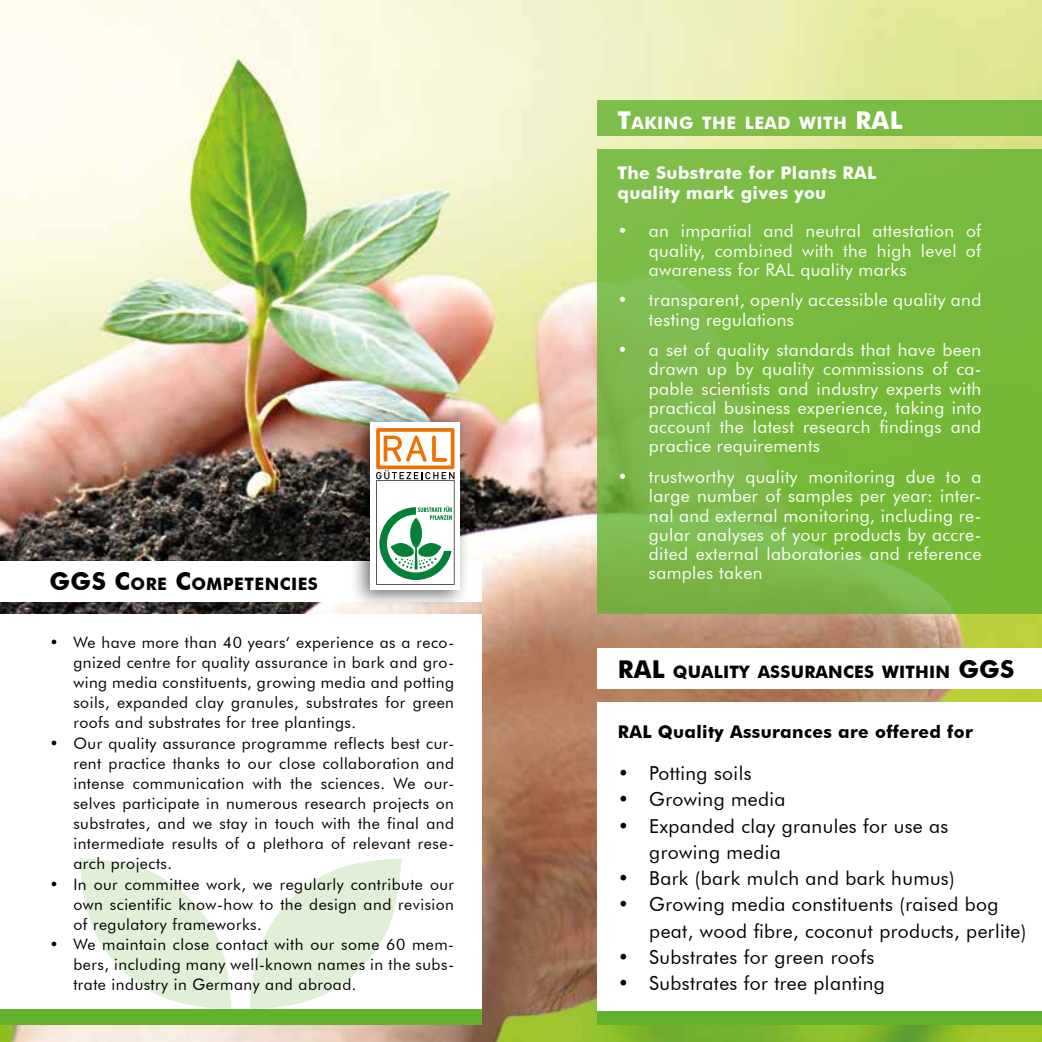
<style>
.page{position:relative;width:1042px;height:1042px;background:#fff}
.page>*{position:absolute;margin:0;border:0;box-sizing:border-box;transform-origin:0 0}
.t1{font:700 24.5px "Futura BT";color:#000}
.t2{font:19.25px/26.2px "Futura BT";letter-spacing:.02em;color:#000}
.t3{font:17.5px/19.2px "Futura BT";letter-spacing:.02em;color:#fff;text-align:justify}
.t4{font:700 17.5px/19.2px "Futura BT";letter-spacing:.02em;color:#fff}
.t5{font:700 17.5px "Futura BT";letter-spacing:.02em;color:#000}
.t6{font:700 17.15px "Futura BT";letter-spacing:.015em;color:#000}
.t7{font:700 17.15px "Futura BT";letter-spacing:.03em;color:#fff}
.t8{font:15.75px/20.1px "Futura BT";letter-spacing:.03em;color:#000;text-align:justify}
.s1{font-size:24.5px}
</style>
<div class="page">
<img style="left:0;top:0;width:1042px;height:1042px">
<div style="left:0;top:614px;width:481px;height:395px;background:#fff"></div>
<svg style="left:250px;top:858px;width:152px;height:151px"></svg>
<svg style="left:80px;top:858px;width:152px;height:151px"></svg>
<div style="left:0;top:1009px;width:481px;height:16px;background:#62b22f"></div>
<div style="left:0;top:561px;width:481px;height:40px;background:#fff"></div>
<div style="left:349px;top:411px;width:121px;height:199px;background:#000;opacity:.55"></div>
<div style="left:371px;top:423px;width:89px;height:167px;background:#fff"></div>
<svg style="left:376px;top:428px;width:78px;height:157px"></svg>
<svg style="left:597px;top:149px;width:445px;height:465px;background:#79b940"></svg>
<div style="left:597px;top:101px;width:445px;height:35px;background:#7cbd46"></div>
<div style="left:597px;top:1009px;width:445px;height:16px;background:#62b22f"></div>
<div style="left:597px;top:702px;width:445px;height:308px;background:#fff"></div>
<div style="left:597px;top:648px;width:445px;height:40px;background:#fff"></div>
<p class="t6" style="left:49px;top:574px;width:270px"><span class="s1">GGS C</span>ORE <span class="s1">C</span>OMPETENCIES</p>
<p class="t8" style="left:73px;top:632px;width:382px;text-indent:-24px">• We have more than 40 years‘ experience as a reco&shy;gnized centre for quality assurance in bark and gro&shy;wing media constituents, growing media and potting soils, expanded clay granules, substrates for green roofs and substrates for tree plantings.</p>
<p class="t8" style="left:73px;top:733px;width:382px;text-indent:-24px">• Our quality assurance programme reflects best cur&shy;rent practice thanks to our close collaboration and intense communication with the sciences. We our&shy;selves participate in numerous research projects on substrates, and we stay in touch with the final and intermediate results of a plethora of relevant rese&shy;arch projects.</p>
<p class="t8" style="left:73px;top:873px;width:382px;text-indent:-24px">• In our committee work, we regularly contribute our own scientific know-how to the design and revision of regulatory frameworks.</p>
<p class="t8" style="left:73px;top:934px;width:382px;text-indent:-24px">• We maintain close contact with our some 60 mem&shy;bers, including many well-known names in the subs&shy;trate industry in Germany and abroad.</p>
<p class="t7" style="left:617px;top:112px;width:254px"><span class="s1">T</span>AKING THE LEAD WITH <span class="s1">RAL</span></p>
<p class="t4" style="left:617px;top:163px;width:261px">The Substrate for Plants RAL quality mark gives you</p>
<p class="t3" style="left:649px;top:221px;width:334px;text-indent:-32px">• an impartial and neutral attestation of quality, combined with the high level of awareness for RAL quality marks</p>
<p class="t3" style="left:649px;top:290px;width:334px;text-indent:-32px">• transparent, openly accessible quality and testing regulations</p>
<p class="t3" style="left:649px;top:340px;width:334px;text-indent:-32px">• a set of quality standards that have been drawn up by quality commissions of ca&shy;pable scientists and industry experts with practical business experience, taking into account the latest research findings and practice requirements</p>
<p class="t3" style="left:649px;top:467px;width:334px;text-indent:-32px">• trustworthy quality monitoring due to a large number of samples per year: inter&shy;nal and external monitoring, including re&shy;gular analyses of your products by accre&shy;dited external laboratories and reference samples taken</p>
<h1 class="t1" style="left:618px;top:654px;width:16px">RAL</h1>
<p class="t6" style="left:673px;top:661px;width:342px">QUALITY ASSURANCES WITHIN <span class="s1">GGS</span></p>
<p class="t5" style="left:618px;top:721px;width:357px">RAL Quality Assurances are offered for</p>
<p class="t2" style="left:618px;top:760px;width:135px">• Potting soils</p>
<p class="t2" style="left:618px;top:786px;width:169px">• Growing media</p>
<p class="t2" style="left:649px;top:812px;width:301px;text-indent:-31px">• Expanded clay granules for use as growing media</p>
<p class="t2" style="left:618px;top:865px;width:338px">• Bark (bark mulch and bark humus)</p>
<p class="t2" style="left:649px;top:891px;width:379px;text-indent:-31px">• Growing media constituents (raised bog peat, wood fibre, coconut products, perlite)</p>
<p class="t2" style="left:618px;top:944px;width:258px">• Substrates for green roofs</p>
<p class="t2" style="left:618px;top:970px;width:269px">• Substrates for tree planting</p>
</div>
